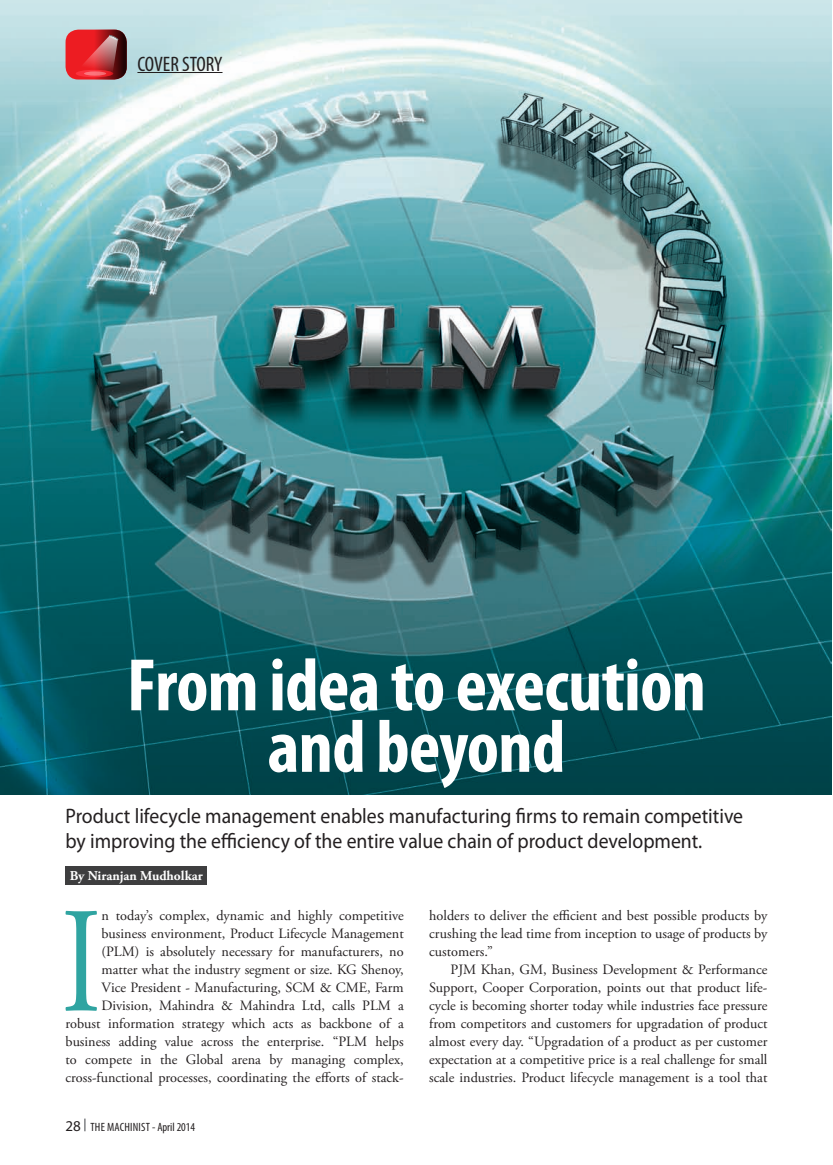
<style>
.page{position:relative;width:833px;height:1165px;background:#fff}
.page>*{position:absolute;margin:0;border:0;box-sizing:border-box;transform-origin:0 0}
.t1{font:150px "Adobe Garamond Pro";color:#2fa4a1;scale:.8 1}
.t2{font:700 condensed 75px/61.5px "Myriad Pro";letter-spacing:-.01em;color:#fff;text-align:center}
.t3{font:21px/25.2px "Myriad Pro";color:#231f20;scale:.94 1}
.t4{font:condensed 21px "Myriad Pro";letter-spacing:-.005em;color:#231f20}
.t5{font:14.25px/18px "Adobe Garamond Pro";color:#231f20;text-align:justify}
.t6{font:700 13.5px "Adobe Garamond Pro";color:#fff}
.t7{font:condensed 12px "Myriad Pro";letter-spacing:.015em;color:#231f20}
.s1{font-stretch:normal;font-size:15px}
</style>
<div class="page">
<img style="left:0;top:0;width:831px;height:794px">
<svg style="left:84px;top:1118px;width:2px;height:13px"></svg>
<svg style="left:66px;top:30px;width:61px;height:49px"></svg>
<svg style="left:76px;top:70px;width:37px;height:7px"></svg>
<hr style="left:137px;top:72px;width:85px;height:1px;background:#231f20">
<svg style="left:84px;top:71px;width:22px;height:5px"></svg>
<svg style="left:73px;top:35px;width:45px;height:40px;background:#d2393e"></svg>
<div style="left:66px;top:865px;width:141px;height:19px;background:#3e3e3f"></div>
<h3 class="t4" style="left:137px;top:51px;width:87px">COVER STORY</h3>
<h2 class="t2" style="left:127px;top:653px;width:580px">From idea to execution and beyond</h2>
<h3 class="t3" style="left:66px;top:803px;width:722px">Product lifecycle management enables manufacturing firms to remain competitive by improving the efficiency of the entire value chain of product development.</h3>
<p class="t6" style="left:70px;top:867px;width:135px">By Niranjan Mudholkar</p>
<p class="t5" style="left:66px;top:907px;width:340px;text-align:right">n today’s complex, dynamic and highly competitive business environment, Product Lifecycle Management (PLM) is absolutely necessary for manufacturers, no matter what the industry segment or size. KG Shenoy,<br>Vice President - Manufacturing, SCM &amp; CME, Farm Division, Mahindra &amp; Mahindra Ltd, calls PLM a robust information strategy which acts as backbone of a business adding value across the enterprise. “PLM helps to compete in the Global arena by managing complex, cross-functional processes, coordinating the efforts of stack-</p>
<p class="t5" style="left:429px;top:907px;width:340px">holders to deliver the efficient and best possible products by crushing the lead time from inception to usage of products by customers.”</p>
<h1 class="t1" style="left:61px;top:872px;width:52px">I</h1>
<p class="t5" style="left:429px;top:961px;width:340px;text-indent:21px">PJM Khan, GM, Business Development &amp; Performance Support, Cooper Corporation, points out that product life&shy;cycle is becoming shorter today while industries face pressure from competitors and customers for upgradation of product almost every day. “Upgradation of a product as per customer expectation at a competitive price is a real challenge for small scale industries. Product lifecycle management is a tool that</p>
<p class="t7" style="left:66px;top:1119px;width:131px"><span class="s1">28</span> THE MACHINIST - April 2014</p>
</div>
